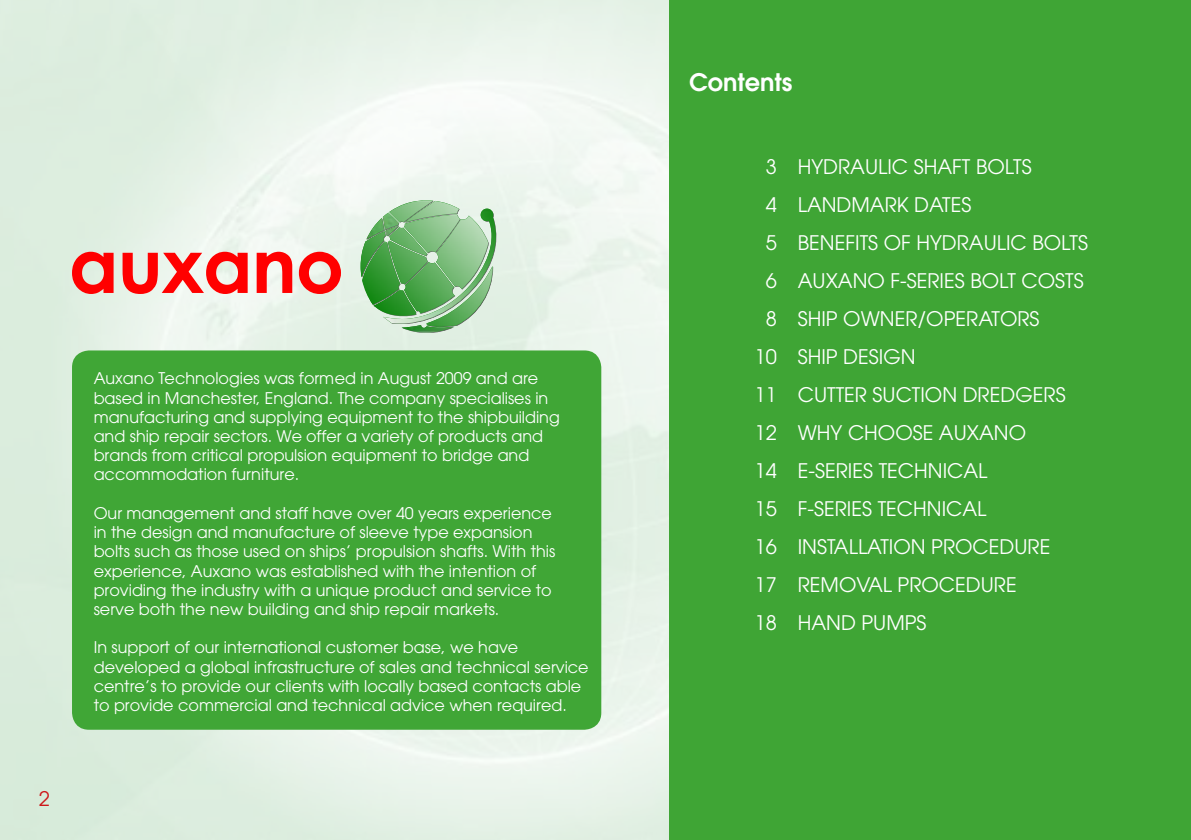
<style>
.page{position:relative;width:1191px;height:840px;background:#fff}
.page>*{position:absolute;margin:0;border:0;box-sizing:border-box;transform-origin:0 0}
.t1{font:600 24px "Avant Garde LT";color:#fff}
.t2{font:20px/38px "Avant Garde LT";color:#fff}
.t3{font:20px "Avant Garde LT";color:#cd171a}
.t4{font:16px/19.2px "Avant Garde LT";color:#fff}
</style>
<div class="page">
<img style="left:0;top:0;width:669px;height:839px">
<div style="left:72px;top:350px;width:529px;height:379px;background:#40a636;border-radius:17px"></div>
<div style="left:669px;top:0;width:522px;height:839px;background:#3fa535"></div>
<svg style="left:360px;top:200px;width:140px;height:133px;background:#8dc38d"></svg>
<img style="left:389px;top:227px;width:38px;height:29px">
<img style="left:404px;top:214px;width:56px;height:39px">
<svg style="left:72px;top:251px;width:42px;height:43px;background:#f25b56"></svg>
<svg style="left:123px;top:251px;width:125px;height:43px;background:#f57470"></svg>
<svg style="left:257px;top:251px;width:35px;height:42px"></svg>
<svg style="left:299px;top:251px;width:42px;height:43px;background:#f56e6a"></svg>
<p class="t3" style="left:39px;top:786px;width:13px">2</p>
<p class="t4" style="left:94px;top:368px;width:467px">Auxano Technologies was formed in August 2009 and are based in Manchester, England. The company specialises in manufacturing and supplying equipment to the shipbuilding and ship repair sectors. We offer a variety of products and brands from critical propulsion equipment to bridge and accommodation furniture.</p>
<p class="t4" style="left:94px;top:503px;width:463px">Our management and staff have over 40 years experience in the design and manufacture of sleeve type expansion bolts such as those used on ships’ propulsion shafts. With this experience, Auxano was established with the intention of providing the industry with a unique product and service to serve both the new building and ship repair markets.</p>
<p class="t4" style="left:94px;top:637px;width:496px">In support of our international customer base, we have developed a global infrastructure of sales and technical service centre’s to provide our clients with locally based contacts able to provide commercial and technical advice when required.</p>
<h1 class="t1" style="left:689px;top:67px;width:105px">Contents</h1>
<p class="t2" style="left:755px;top:147px;width:24px;text-align:center">3<br>4<br>5<br>6<br>8<br>10<br>11<br>12<br>14<br>15<br>16<br>17<br>18</p>
<p class="t2" style="left:797px;top:147px;width:292px">HYDRAULIC SHAFT BOLTS<br>LANDMARK DATES<br>BENEFITS OF HYDRAULIC BOLTS<br>AUXANO F-SERIES BOLT COSTS<br>SHIP OWNER/OPERATORS<br>SHIP DESIGN<br>CUTTER SUCTION DREDGERS<br>WHY CHOOSE AUXANO<br>E-SERIES TECHNICAL<br>F-SERIES TECHNICAL<br>INSTALLATION PROCEDURE<br>REMOVAL PROCEDURE<br>HAND PUMPS</p>
</div>
